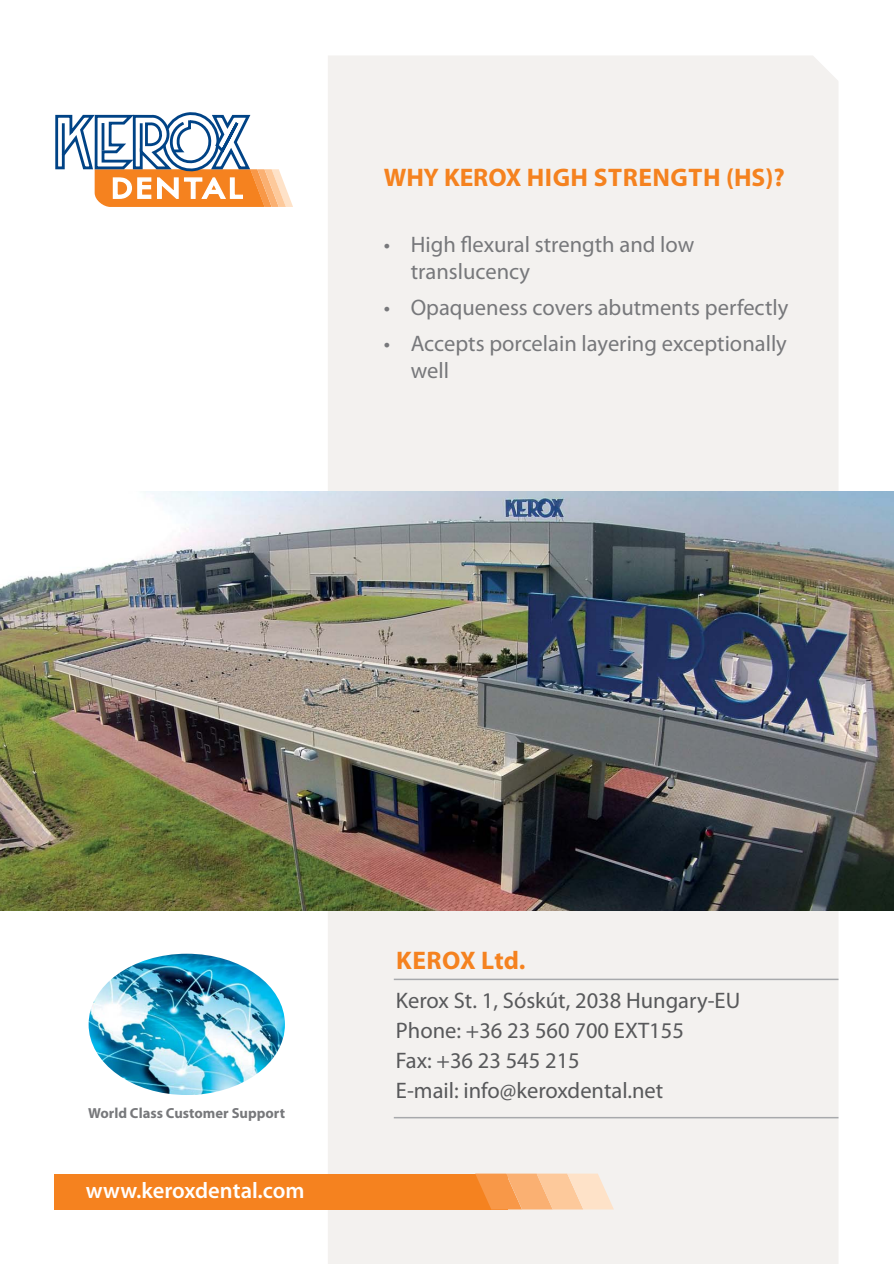
<style>
.page{position:relative;width:894px;height:1264px;background:#fff}
.page>*{position:absolute;margin:0;border:0;box-sizing:border-box;transform-origin:0 0}
.t1{font:700 25.5px "Myriad Pro";letter-spacing:.02em;color:#f5821f}
.t2{font:22.5px/27px "Myriad Pro";color:#77787b}
.t3{font:22.5px/30px "Myriad Pro";color:#58595b}
.t4{font:600 22.5px "Myriad Pro";color:#fff}
.t5{font:700 14.55px "Myriad Pro";color:#77787b}
</style>
<div class="page">
<div style="left:328px;top:56px;width:510px;height:1207px;background:#f3f1ef"></div>
<svg style="left:55px;top:112px;width:238px;height:95px"></svg>
<div style="left:54px;top:1173px;width:454px;height:36px;background:#f5821f"></div>
<svg style="left:475px;top:1173px;width:138px;height:36px;background:#fabd88"></svg>
<hr style="left:393px;top:978px;width:445px;height:2px;background:#a7a9ac">
<hr style="left:393px;top:1116px;width:445px;height:2px;background:#a7a9ac">
<img style="left:89px;top:953px;width:196px;height:141px;border-radius:50%">
<img style="left:0;top:491px;width:893px;height:419px">
<p class="t1" style="left:383px;top:168px;width:402px">WHY KEROX HIGH STRENGTH (HS)?</p>
<p class="t2" style="left:410px;top:234px;width:285px;text-indent:-27px">• High flexural strength and low translucency</p>
<p class="t2" style="left:383px;top:296px;width:406px">• Opaqueness covers abutments perfectly</p>
<p class="t2" style="left:410px;top:332px;width:377px;text-indent:-27px">• Accepts porcelain layering exceptionally well</p>
<p class="t5" style="left:88px;top:1107px;width:198px">World Class Customer Support</p>
<p class="t4" style="left:86px;top:1181px;width:220px">www.keroxdental.com</p>
<p class="t1" style="left:396px;top:950px;width:131px">KEROX Ltd.</p>
<p class="t3" style="left:396px;top:987px;width:346px">Kerox St. 1, Sóskút, 2038 Hungary-EU<br>Phone: +36 23 560 700 EXT155<br>Fax: +36 23 545 215<br>E-mail: info@keroxdental.net</p>
</div>
